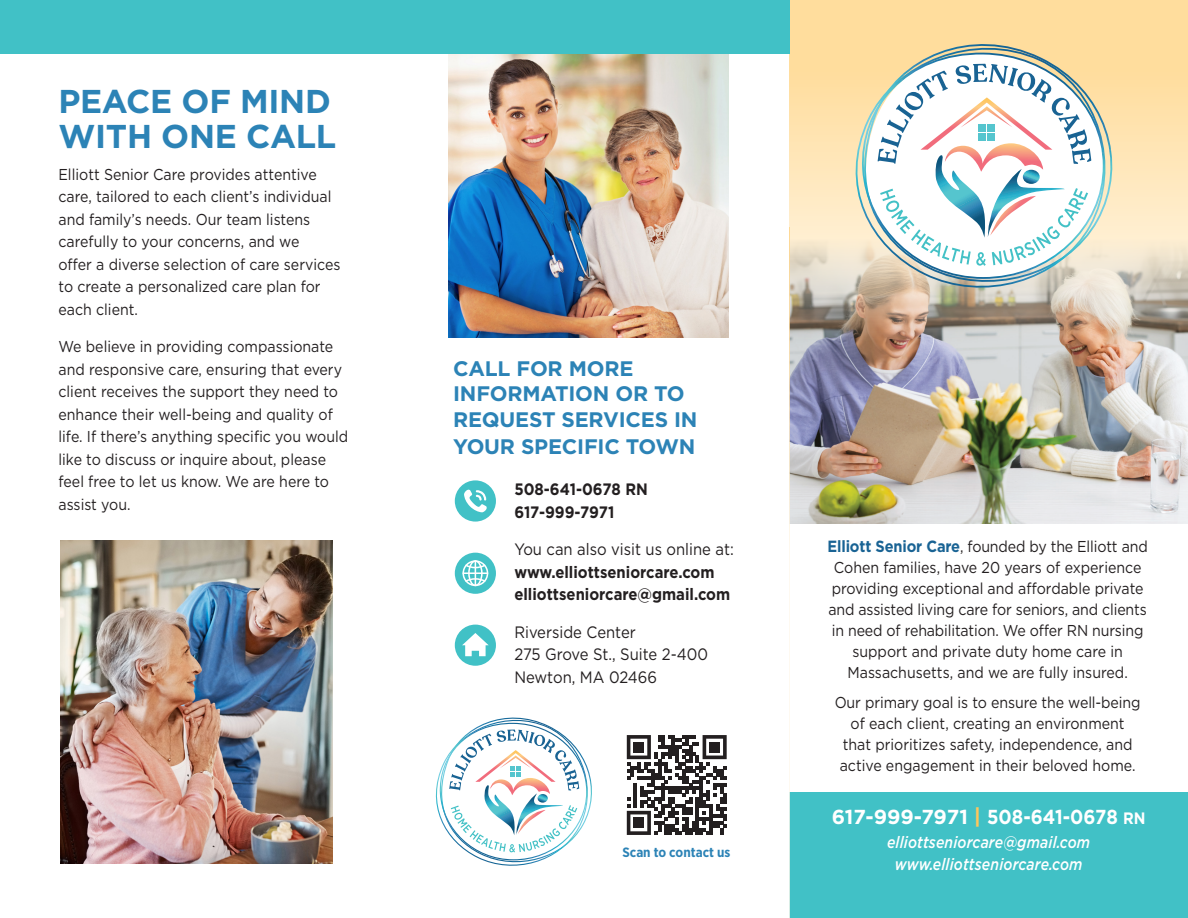
<style>
.page{position:relative;width:1188px;height:918px;background:#fff}
.page>*{position:absolute;margin:0;border:0;box-sizing:border-box;transform-origin:0 0}
.t1{font:700 33px "Gotham";letter-spacing:-.01em;color:#2c83b6}
.t2{font:700 21px/26px "Gotham";letter-spacing:-.01em;color:#2c83b6}
.t3{font:700 20.25px "Gotham";color:#fff}
.t4{font:700 16.5px "Gotham";color:#231f20;scale:.9 1}
.t5{font:16.5px "Gotham";color:#231f20;scale:.9 1}
.t6{font:italic 500 16.5px "Gotham";letter-spacing:.01em;color:#fff;scale:.85 1}
.t7{font:15.75px/22.5px "Gotham";color:#231f20;text-align:center;scale:.9 1}
.t8{font:700 13.5px "Gotham Narrow";color:#2c83b6}
.s1{font-weight:700;font-size:16.2px;color:#196394}
.s2{font-size:21px;color:#ffc65b}
.s3{font-size:16.5px}
</style>
<div class="page">
<svg style="left:789px;top:0;width:399px;height:228px;background:#fee1a9"></svg>
<div style="left:789px;top:793px;width:399px;height:125px;background:#41c1c6"></div>
<img style="left:448px;top:54px;width:281px;height:284px">
<img style="left:790px;top:228px;width:398px;height:296px">
<svg style="left:789px;top:228px;width:1px;height:690px"></svg>
<svg style="left:627px;top:735px;width:100px;height:100px"></svg>
<div style="left:634px;top:742px;width:10px;height:10px;background:#231f20"></div>
<div style="left:709px;top:742px;width:11px;height:10px;background:#231f20"></div>
<div style="left:634px;top:818px;width:10px;height:10px;background:#231f20"></div>
<div style="left:455px;top:480px;width:41px;height:42px;background:#41c1c6;border-radius:50%"></div>
<svg style="left:464px;top:489px;width:23px;height:23px"></svg>
<div style="left:455px;top:625px;width:41px;height:41px;background:#41c1c6;border-radius:50%"></div>
<svg style="left:462px;top:633px;width:27px;height:23px"></svg>
<div style="left:455px;top:553px;width:41px;height:41px;background:#41c1c6;border-radius:50%"></div>
<svg style="left:462px;top:560px;width:26px;height:26px"></svg>
<hr style="left:462px;top:572px;width:26px;height:2px;background:#fff">
<svg style="left:436px;top:718px;width:156px;height:148px"></svg>
<svg style="left:856px;top:44px;width:256px;height:244px;background:#dacfae"></svg>
<svg style="left:857px;top:53px;width:249px;height:227px"></svg>
<svg style="left:878px;top:64px;width:213px;height:202px"></svg>
<div style="left:0;top:0;width:789px;height:54px;background:#41c1c6"></div>
<img style="left:60px;top:541px;width:272px;height:323px">
<p class="t1" style="left:58px;top:79px;width:274px">PEACE OF MIND</p>
<p class="t1" style="left:58px;top:114px;width:279px">WITH ONE CALL</p>
<p class="t7" style="left:58px;top:162px;width:315px;text-align:left">Elliott Senior Care provides attentive care, tailored to each client’s individual and family’s needs. Our team listens carefully to your concerns, and we<br>offer a diverse selection of care services to create a personalized care plan for each client.</p>
<p class="t7" style="left:58px;top:335px;width:323px;text-align:left">We believe in providing compassionate and responsive care, ensuring that every client receives the support they need to enhance their well-being and quality of life. If there’s anything specific you would like to discuss or inquire about, please feel free to let us know. We are here to assist you.</p>
<p class="t2" style="left:453px;top:355px;width:246px">CALL FOR MORE<br>INFORMATION OR TO<br>REQUEST SERVICES IN<br>YOUR SPECIFIC TOWN</p>
<p class="t4" style="left:514px;top:478px;width:150px">508-641-0678 RN</p>
<p class="t4" style="left:514px;top:501px;width:113px">617-999-7971</p>
<p class="t5" style="left:514px;top:539px;width:245px">You can also visit us online at:</p>
<p class="t4" style="left:514px;top:561px;width:224px">www.elliottseniorcare.com</p>
<p class="t4" style="left:514px;top:583px;width:241px">elliottseniorcare@gmail.com</p>
<p class="t5" style="left:514px;top:621px;width:137px">Riverside Center</p>
<p class="t5" style="left:514px;top:644px;width:217px">275 Grove St., Suite 2-400</p>
<p class="t5" style="left:514px;top:666px;width:160px">Newton, MA 02466</p>
<p class="t8" style="left:622px;top:844px;width:110px">Scan to contact us</p>
<p class="t7" style="left:828px;top:536px;width:357px;line-height:21px"><span class="s1">Elliott Senior Care</span>, founded by the Elliott and Cohen families, have 20 years of experience providing exceptional and affordable private and assisted living care for seniors, and clients in need of rehabilitation. We offer RN nursing support and private duty home care in Massachusetts, and we are fully insured.</p>
<p class="t7" style="left:835px;top:692px;width:341px;line-height:21px">Our primary goal is to ensure the well-being of each client, creating an environment that prioritizes safety, independence, and active engagement in their beloved home.</p>
<p class="t3" style="left:832px;top:803px;width:315px">617-999-7971 <span class="s2">|</span> 508-641-0678 <span class="s3">RN</span></p>
<p class="t6" style="left:887px;top:831px;width:241px">elliottseniorcare@gmail.com</p>
<p class="t6" style="left:895px;top:854px;width:223px">www.elliottseniorcare.com</p>
</div>
